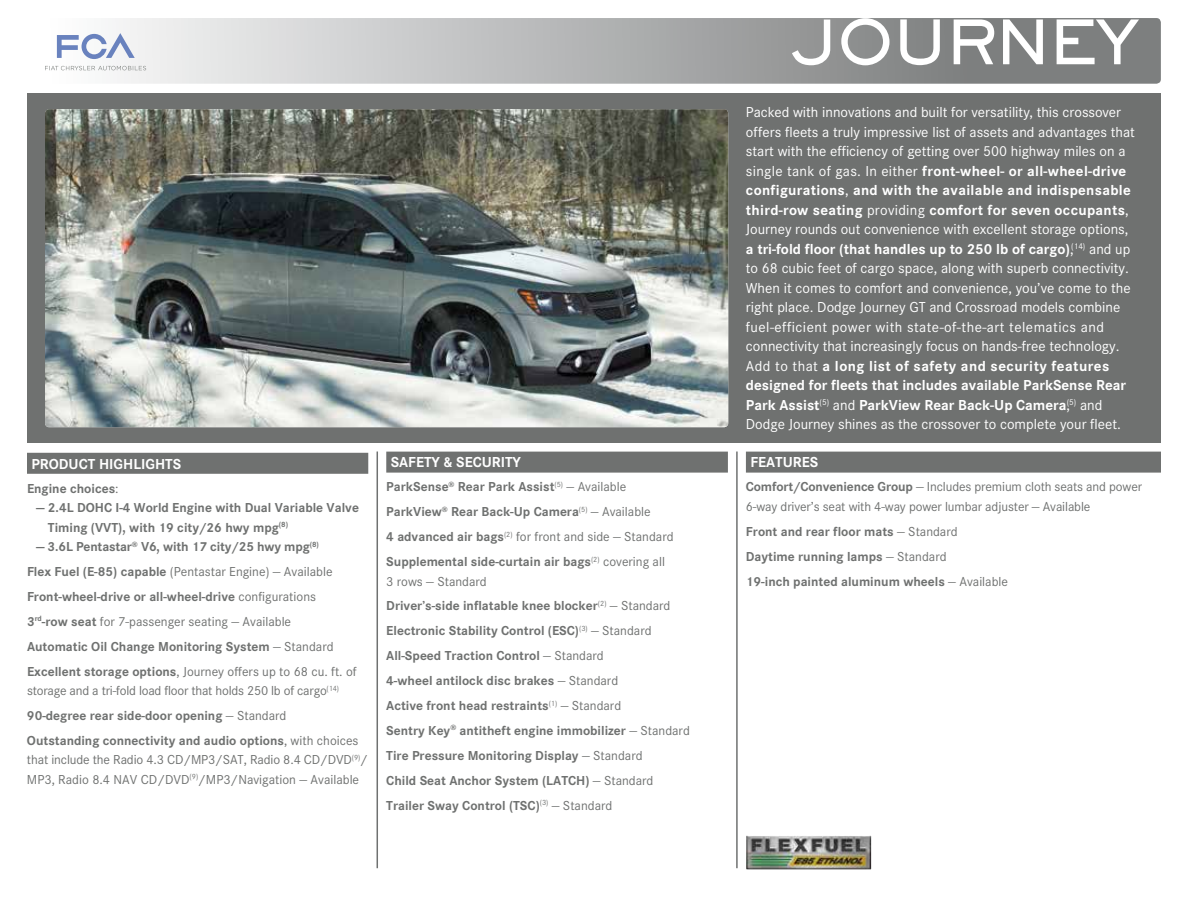
<style>
.page{position:relative;width:1188px;height:918px;background:#fff}
.page>*{position:absolute;margin:0;border:0;box-sizing:border-box;transform-origin:0 0}
.t1{font:60px "Sackers Heavy Gothic";letter-spacing:-.07em;color:#fff}
.t2{font:15px/19.5px "Corporate S";color:#fff}
.t3{font:700 15px "Corporate S";color:#fff}
.t4{font:700 13.5px/24.9px "Corporate S";color:#6f7170}
.t5{font:13.5px/24.9px "Corporate S";letter-spacing:-.01em;color:#6f7170}
.s1{font-weight:400}
.s2{font-weight:700}
</style>
<div class="page">
<div style="left:27px;top:93px;width:1134px;height:350px;background:#6f7170"></div>
<svg style="left:45px;top:18px;width:1116px;height:66px"></svg>
<svg style="left:57px;top:33px;width:78px;height:26px"></svg>
<svg style="left:45px;top:66px;width:101px;height:4px"></svg>
<img style="left:45px;top:109px;width:683px;height:318px">
<div style="left:27px;top:453px;width:341px;height:21px;background:#6f7170"></div>
<div style="left:746px;top:452px;width:415px;height:21px;background:#6f7170"></div>
<div style="left:386px;top:452px;width:342px;height:21px;background:#6f7170"></div>
<hr style="left:377px;top:452px;width:1px;height:416px;background:#6f7170">
<hr style="left:736px;top:452px;width:2px;height:416px;background:#6f7170">
<img style="left:746px;top:836px;width:125px;height:33px">
<p class="t3" style="left:32px;top:455px;width:151px">PRODUCT HIGHLIGHTS</p>
<p class="t4" style="left:27px;top:476px;width:93px">Engine choices<span class="s1">:</span></p>
<p class="t4" style="left:48px;top:498px;width:313px;line-height:19.5px;text-indent:-12px">— 2.4L DOHC I-4 World Engine with Dual Variable Valve<br>Timing (VVT), with 19 city/26 hwy mpg<sup>(8)</sup></p>
<p class="t4" style="left:27px;top:534px;width:331px;text-indent:9px">— 3.6L Pentastar<sup>®</sup> V6, with 17 city/25 hwy mpg<sup>(8)<br></sup>Flex Fuel (E-85) capable <span class="s1">(Pentastar Engine) — Available </span>Front-wheel-drive or all-wheel-drive <span class="s1">configurations </span>3<sup>rd</sup>-row seat <span class="s1">for 7-passenger seating — Available<br></span>Automatic Oil Change Monitoring System <span class="s1">— Standard </span>Excellent storage options<span class="s1">, Journey offers up to 68 cu. ft. of</span></p>
<p class="t5" style="left:27px;top:678px;width:333px">storage and a tri-fold load floor that holds 250 lb of cargo<sup>(14)<br></sup><span class="s2">90-degree rear side-door opening</span> — Standard<br><span class="s2">Outstanding connectivity and audio options</span>, with choices</p>
<p class="t5" style="left:27px;top:750px;width:343px;line-height:19.5px">that include the Radio 4.3 CD/MP3/SAT, Radio 8.4 CD/DVD<sup>(9)</sup>/<br>MP3, Radio 8.4 NAV CD/DVD<sup>(9)</sup>/MP3/Navigation — Available</p>
<p class="t3" style="left:391px;top:454px;width:132px">SAFETY &amp; SECURITY</p>
<p class="t4" style="left:386px;top:475px;width:289px">ParkSense<sup>®</sup> Rear Park Assist<sup>(5)</sup> <span class="s1">— Available </span>ParkView<sup>®</sup> Rear Back-Up Camera<sup>(5)</sup> <span class="s1">— Available<br></span>4 advanced air bags<sup>(2)</sup> <span class="s1">for front and side — Standard </span>Supplemental side-curtain air bags<sup>(2)</sup> <span class="s1">covering all</span></p>
<p class="t4" style="left:386px;top:569px;width:305px"><span class="s1">3 rows — Standard<br></span>Driver’s-side inflatable knee blocker<sup>(2)</sup> <span class="s1">— Standard </span>Electronic Stability Control (ESC)<sup>(3)</sup> <span class="s1">— Standard </span>All-Speed Traction Control <span class="s1">— Standard<br></span>4-wheel antilock disc brakes <span class="s1">— Standard<br></span>Active front head restraints<sup>(1)</sup> <span class="s1">— Standard<br></span>Sentry Key<sup>®</sup> antitheft engine immobilizer <span class="s1">— Standard </span>Tire Pressure Monitoring Display <span class="s1">— Standard<br></span>Child Seat Anchor System (LATCH) <span class="s1">— Standard </span>Trailer Sway Control (TSC)<sup>(3)</sup> <span class="s1">— Standard</span></p>
<h1 class="t1" style="left:791px;top:2px;width:351px">JOURNEY</h1>
<p class="t2" style="left:746px;top:103px;width:391px">Packed with innovations and built for versatility, this crossover offers fleets a truly impressive list of assets and advantages that start with the efficiency of getting over 500 highway miles on a single tank of gas. In either <span class="s2">front-wheel- or all-wheel-drive configurations</span>, <span class="s2">and with the available and indispensable third-row seating</span> providing <span class="s2">comfort for seven occupants</span>, Journey rounds out convenience with excellent storage options, <span class="s2">a tri-fold floor (that handles up to 250 lb of cargo)</span>,<sup>(14)</sup> and up to 68 cubic feet of cargo space, along with superb connectivity.<br>When it comes to comfort and convenience, you’ve come to the right place. Dodge Journey GT and Crossroad models combine fuel-efficient power with state-of-the-art telematics and connectivity that increasingly focus on hands-free technology.<br>Add to that <span class="s2">a long list of safety and security features designed for fleets that includes available ParkSense Rear Park Assist</span><sup>(5)</sup> and <span class="s2">ParkView Rear Back-Up Camera</span>,<sup>(5)</sup> and Dodge Journey shines as the crossover to complete your fleet.</p>
<p class="t3" style="left:750px;top:454px;width:69px">FEATURES</p>
<p class="t5" style="left:746px;top:477px;width:398px;line-height:19.5px"><span class="s2">Comfort/Convenience Group</span> — Includes premium cloth seats and power<br>6-way driver’s seat with 4-way power lumbar adjuster — Available</p>
<p class="t4" style="left:746px;top:519px;width:264px">Front and rear floor mats <span class="s1">— Standard<br></span>Daytime running lamps <span class="s1">— Standard<br></span>19-inch painted aluminum wheels <span class="s1">— Available</span></p>
</div>
